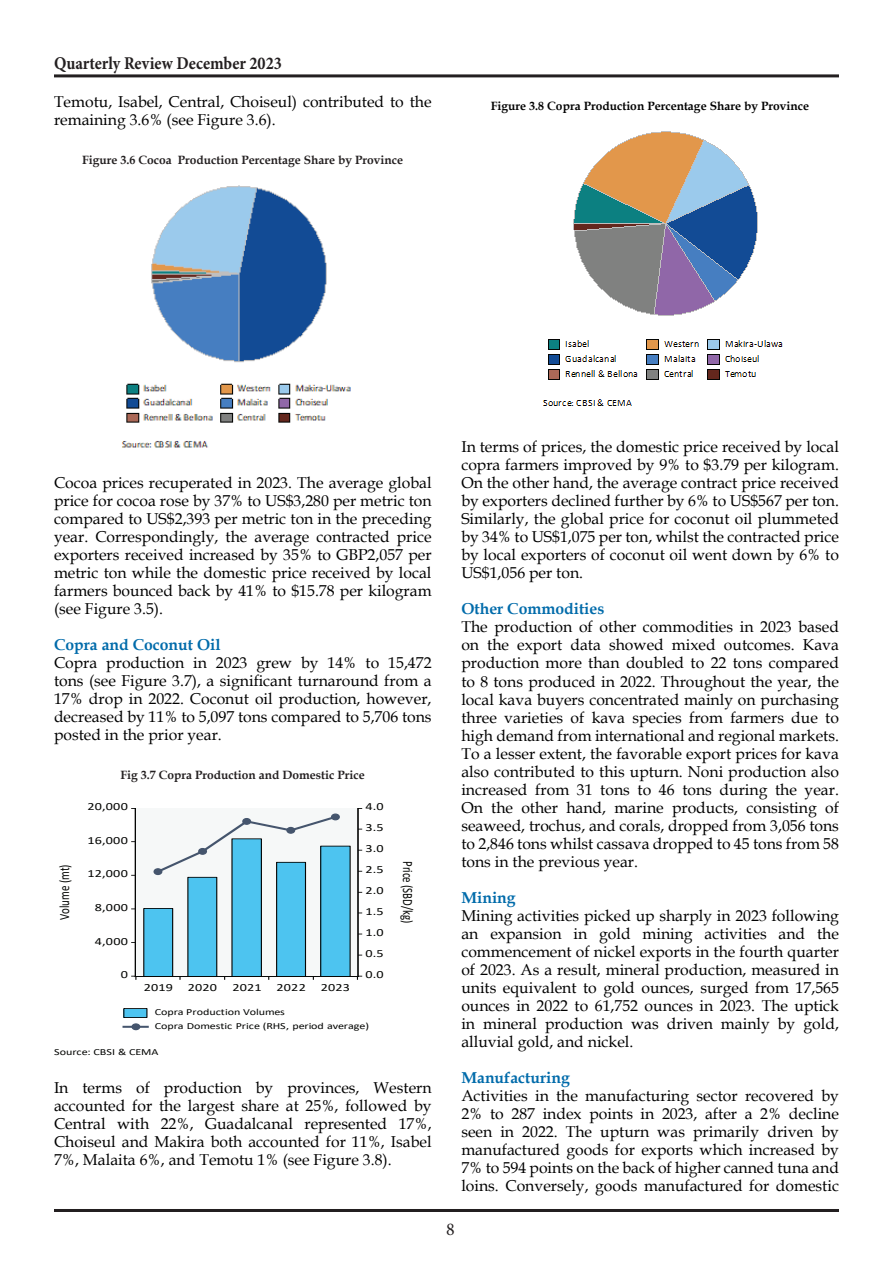
<style>
.page{position:relative;width:893px;height:1263px;background:#fff}
.page>*{position:absolute;margin:0;border:0;box-sizing:border-box;transform-origin:0 0}
.t1{font:700 18px "Minion Pro";color:#231f20;scale:.9 1}
.t2{font:18px "Minion Pro";color:#231f20}
.t3{font:15.75px/18px "Book Antiqua";color:#000;text-align:justify}
.t4{font:700 15.75px "Book Antiqua";color:#006baa}
.t5{font:14.1px "Calibri";letter-spacing:-.005em;color:#040503;scale:.77 1}
.t6{font:700 12px "Book Antiqua";color:#231f20}
.t7{font:700 12px "Book Antiqua";color:#000}
.t8{font:10.95px "Calibri";letter-spacing:.01em;color:#040503;scale:1.3 1}
.t9{font:9.3px/13.4px "Calibri";letter-spacing:-.005em;color:#040503;scale:1.3 1}
</style>
<div class="page">
<hr style="left:54px;top:1209px;width:785px;height:3px;background:#231f20">
<hr style="left:54px;top:74px;width:785px;height:3px;background:#231f20">
<div style="left:136px;top:808px;width:222px;height:168px;background:#f6f8f8"></div>
<div style="left:144px;top:908px;width:29px;height:68px;background:#4dc4f0"></div>
<div style="left:144px;top:908px;width:29px;height:69px;border:1px solid #040504"></div>
<div style="left:188px;top:877px;width:29px;height:99px;background:#4dc4f0"></div>
<div style="left:188px;top:877px;width:29px;height:100px;border:1px solid #040504"></div>
<div style="left:232px;top:839px;width:29px;height:137px;background:#4dc4f0"></div>
<div style="left:232px;top:838px;width:30px;height:139px;border:1px solid #040504"></div>
<div style="left:277px;top:862px;width:28px;height:114px;background:#4dc4f0"></div>
<div style="left:276px;top:862px;width:30px;height:115px;border:1px solid #040504"></div>
<div style="left:321px;top:846px;width:29px;height:130px;background:#4dc4f0"></div>
<div style="left:320px;top:846px;width:30px;height:131px;border:1px solid #040504"></div>
<div style="left:154px;top:868px;width:8px;height:7px;border:1px solid #45556d;border-radius:50%"></div>
<svg style="left:154px;top:817px;width:185px;height:57px"></svg>
<div style="left:332px;top:814px;width:7px;height:6px;background:#45556d;border-radius:50%"></div>
<div style="left:331px;top:813px;width:9px;height:7px;border:1px solid #45556d;border-radius:50%"></div>
<hr style="left:135px;top:808px;width:1px;height:168px;background:#040504">
<hr style="left:135px;top:976px;width:223px;height:1px;background:#040504">
<hr style="left:358px;top:808px;width:1px;height:168px;background:#040504">
<div style="left:124px;top:1008px;width:23px;height:9px;background:#4dc4f0"></div>
<div style="left:124px;top:1008px;width:23px;height:10px;border:1px solid #040504"></div>
<hr style="left:124px;top:1026px;width:23px;height:2px;background:#45556d">
<div style="left:132px;top:1024px;width:8px;height:6px;background:#45556d;border-radius:50%"></div>
<div style="left:132px;top:1023px;width:8px;height:7px;border:1px solid #45556d;border-radius:50%"></div>
<img style="left:122px;top:185px;width:229px;height:263px">
<img style="left:543px;top:131px;width:240px;height:275px">
<p class="t1" style="left:54px;top:51px;width:255px">Quarterly Review December 2023</p>
<p class="t3" style="left:54px;top:92px;width:379px">Temotu, Isabel, Central, Choiseul) contributed to the remaining 3.6% (see Figure 3.6).</p>
<p class="t6" style="left:82px;top:152px;width:323px">Figure 3.6 Cocoa Production Percentage Share by Province</p>
<p class="t7" style="left:491px;top:98px;width:319px">Figure 3.8 Copra Production Percentage Share by Province</p>
<p class="t3" style="left:54px;top:473px;width:379px">Cocoa prices recuperated in 2023. The average global price for cocoa rose by 37% to US$3,280 per metric ton compared to US$2,393 per metric ton in the preceding year. Correspondingly, the average contracted price exporters received increased by 35% to GBP2,057 per metric ton while the domestic price received by local farmers bounced back by 41% to $15.78 per kilogram (see Figure 3.5).</p>
<p class="t4" style="left:54px;top:634px;width:168px">Copra and Coconut Oil</p>
<p class="t3" style="left:54px;top:653px;width:379px">Copra production in 2023 grew by 14% to 15,472 tons (see Figure 3.7), a significant turnaround from a 17% drop in 2022. Coconut oil production, however, decreased by 11% to 5,097 tons compared to 5,706 tons posted in the prior year.</p>
<p class="t6" style="left:120px;top:766px;width:246px">Fig 3.7 Copra Production and Domestic Price</p>
<p class="t8" style="left:88px;top:799px;width:32px">20,000</p>
<p class="t8" style="left:88px;top:832px;width:32px">16,000</p>
<p class="t8" style="left:365px;top:799px;width:16px">4.0</p>
<p class="t8" style="left:365px;top:820px;width:16px">3.5</p>
<p class="t8" style="left:365px;top:841px;width:16px">3.0</p>
<p class="t5" style="left:55px;top:920px;width:74px;rotate:-90deg">Volume (mt)</p>
<p class="t5" style="left:418px;top:861px;width:83px;rotate:90deg">Price (SBD/kg)</p>
<p class="t8" style="left:365px;top:862px;width:16px">2.5</p>
<p class="t8" style="left:88px;top:866px;width:32px">12,000</p>
<p class="t8" style="left:365px;top:883px;width:16px">2.0</p>
<p class="t8" style="left:95px;top:900px;width:27px">8,000</p>
<p class="t8" style="left:365px;top:904px;width:16px">1.5</p>
<p class="t8" style="left:95px;top:933px;width:27px">4,000</p>
<p class="t8" style="left:121px;top:967px;width:7px">0</p>
<p class="t8" style="left:365px;top:925px;width:16px">1.0</p>
<p class="t8" style="left:365px;top:946px;width:16px">0.5</p>
<p class="t8" style="left:365px;top:967px;width:16px">0.0</p>
<p class="t8" style="left:144px;top:979px;width:24px">2019</p>
<p class="t8" style="left:188px;top:979px;width:24px">2020</p>
<p class="t8" style="left:232px;top:979px;width:24px">2021</p>
<p class="t8" style="left:277px;top:979px;width:24px">2022</p>
<p class="t8" style="left:321px;top:979px;width:24px">2023</p>
<p class="t9" style="left:155px;top:1005px;width:166px">Copra Production Volumes<br>Copra Domestic Price (RHS, period average)</p>
<p class="t9" style="left:54px;top:1045px;width:82px">Source: CBSI &amp; CEMA</p>
<p class="t3" style="left:54px;top:1078px;width:379px">In terms of production by provinces, Western accounted for the largest share at 25%, followed by Central with 22%, Guadalcanal represented 17%, Choiseul and Makira both accounted for 11%, Isabel 7%, Malaita 6%, and Temotu 1% (see Figure 3.8).</p>
<p class="t3" style="left:461px;top:438px;width:379px">In terms of prices, the domestic price received by local copra farmers improved by 9% to $3.79 per kilogram.<br>On the other hand, the average contract price received by exporters declined further by 6% to US$567 per ton.<br>Similarly, the global price for coconut oil plummeted by 34% to US$1,075 per ton, whilst the contracted price by local exporters of coconut oil went down by 6% to US$1,056 per ton.</p>
<p class="t4" style="left:461px;top:598px;width:145px">Other Commodities</p>
<p class="t3" style="left:461px;top:618px;width:379px">The production of other commodities in 2023 based on the export data showed mixed outcomes. Kava production more than doubled to 22 tons compared to 8 tons produced in 2022. Throughout the year, the local kava buyers concentrated mainly on purchasing three varieties of kava species from farmers due to high demand from international and regional markets.<br>To a lesser extent, the favorable export prices for kava also contributed to this upturn. Noni production also increased from 31 tons to 46 tons during the year.<br>On the other hand, marine products, consisting of seaweed, trochus, and corals, dropped from 3,056 tons to 2,846 tons whilst cassava dropped to 45 tons from 58 tons in the previous year.</p>
<p class="t4" style="left:461px;top:886px;width:56px">Mining</p>
<p class="t3" style="left:461px;top:906px;width:379px">Mining activities picked up sharply in 2023 following an expansion in gold mining activities and the commencement of nickel exports in the fourth quarter of 2023. As a result, mineral production, measured in units equivalent to gold ounces, surged from 17,565 ounces in 2022 to 61,752 ounces in 2023. The uptick in mineral production was driven mainly by gold, alluvial gold, and nickel.</p>
<p class="t4" style="left:461px;top:1066px;width:110px">Manufacturing</p>
<p class="t3" style="left:461px;top:1086px;width:379px">Activities in the manufacturing sector recovered by 2% to 287 index points in 2023, after a 2% decline seen in 2022. The upturn was primarily driven by manufactured goods for exports which increased by 7% to 594 points on the back of higher canned tuna and loins. Conversely, goods manufactured for domestic</p>
<p class="t2" style="left:446px;top:1217px;width:10px">8</p>
</div>
